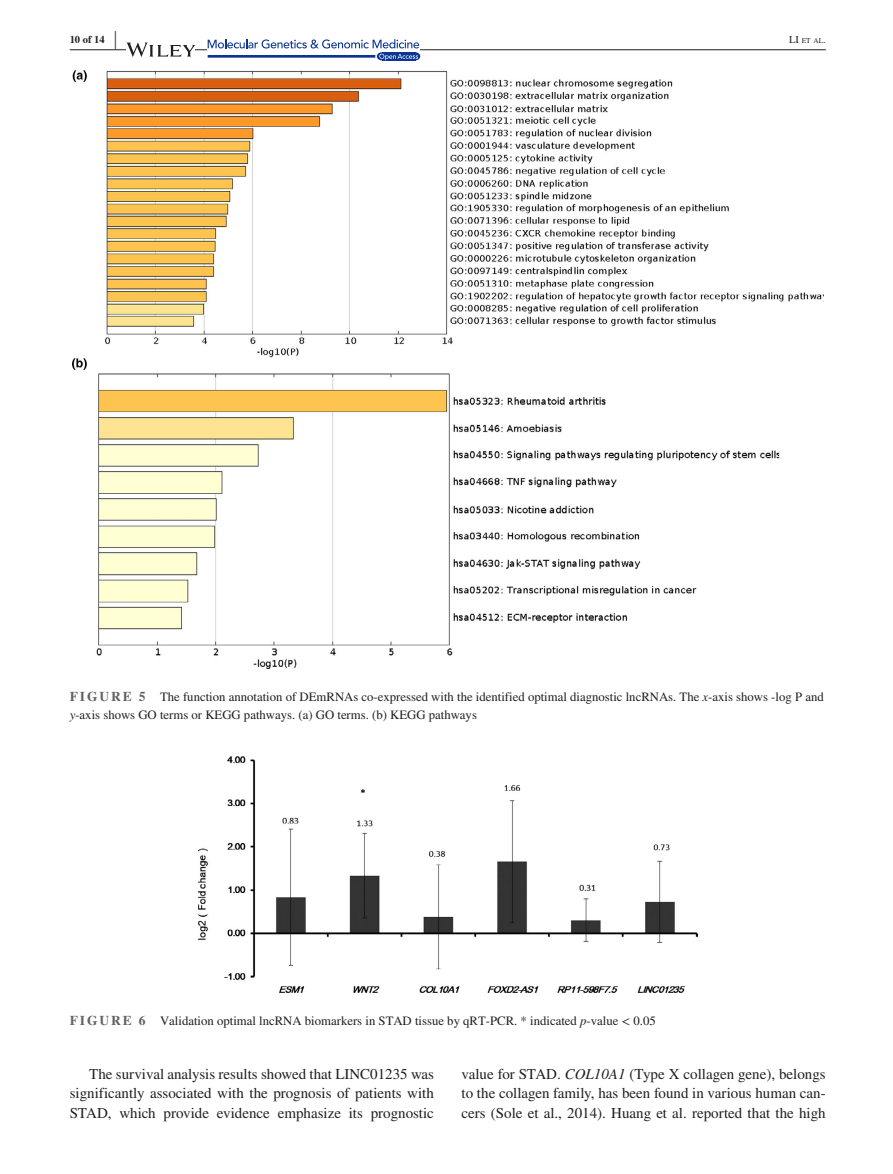
<style>
.page{position:relative;width:893px;height:1174px;background:#fff}
.page>*{position:absolute;margin:0;border:0;box-sizing:border-box;transform-origin:0 0}
.t1{font:700 25.95px "STIX";color:#231f20;scale:.36 1}
.t2{font:15px/19.5px "STIX";color:#231f20;text-align:justify}
.t3{font:12.75px/18px "STIX";color:#231f20}
.t4{font:700 10.5px "STIX";color:#231f20}
.t5{font:7.35px "STIX";color:#231f20}
.s1{font-size:10.5px}
.s2{font-weight:700;font-size:13.5px;color:#636366}
.s3{font-style:italic}
</style>
<div class="page">
<hr style="left:70px;top:49px;width:756px;height:1px;background:#231f20">
<svg style="left:126px;top:43px;width:69px;height:14px"></svg>
<svg style="left:208px;top:39px;width:211px;height:21px"></svg>
<img style="left:73px;top:70px;width:750px;height:598px">
<img style="left:198px;top:756px;width:499px;height:236px">
<p class="t4" style="left:70px;top:33px;width:36px">10 of 14</p>
<h1 class="t1" style="left:115px;top:24px;width:7px">|</h1>
<p class="t5" style="left:789px;top:35px;width:38px"><span class="s1">LI</span> et al<span class="s1">.</span></p>
<p class="t3" style="left:70px;top:689px;width:755px"><span class="s2">FIGURE 5</span> The function annotation of DEmRNAs co-expressed with the identified optimal diagnostic lncRNAs. The <span class="s3">x</span>-axis shows -log P and <span class="s3">y</span>-axis shows GO terms or KEGG pathways. (a) GO terms. (b) KEGG pathways</p>
<p class="t3" style="left:70px;top:1012px;width:588px"><span class="s2">FIGURE 6</span> Validation optimal lncRNA biomarkers in STAD tissue by qRT-PCR. * indicated <span class="s3">p</span>-value &lt; 0.05</p>
<p class="t2" style="left:70px;top:1064px;width:366px;text-indent:20px">The survival analysis results showed that LINC01235 was significantly associated with the prognosis of patients with STAD, which provide evidence emphasize its prognostic</p>
<p class="t2" style="left:462px;top:1064px;width:366px">value for STAD. <span class="s3">COL10A1</span> (Type X collagen gene), belongs to the collagen family, has been found in various human can&shy;cers (Sole et al., 2014). Huang et al. reported that the high</p>
</div>
